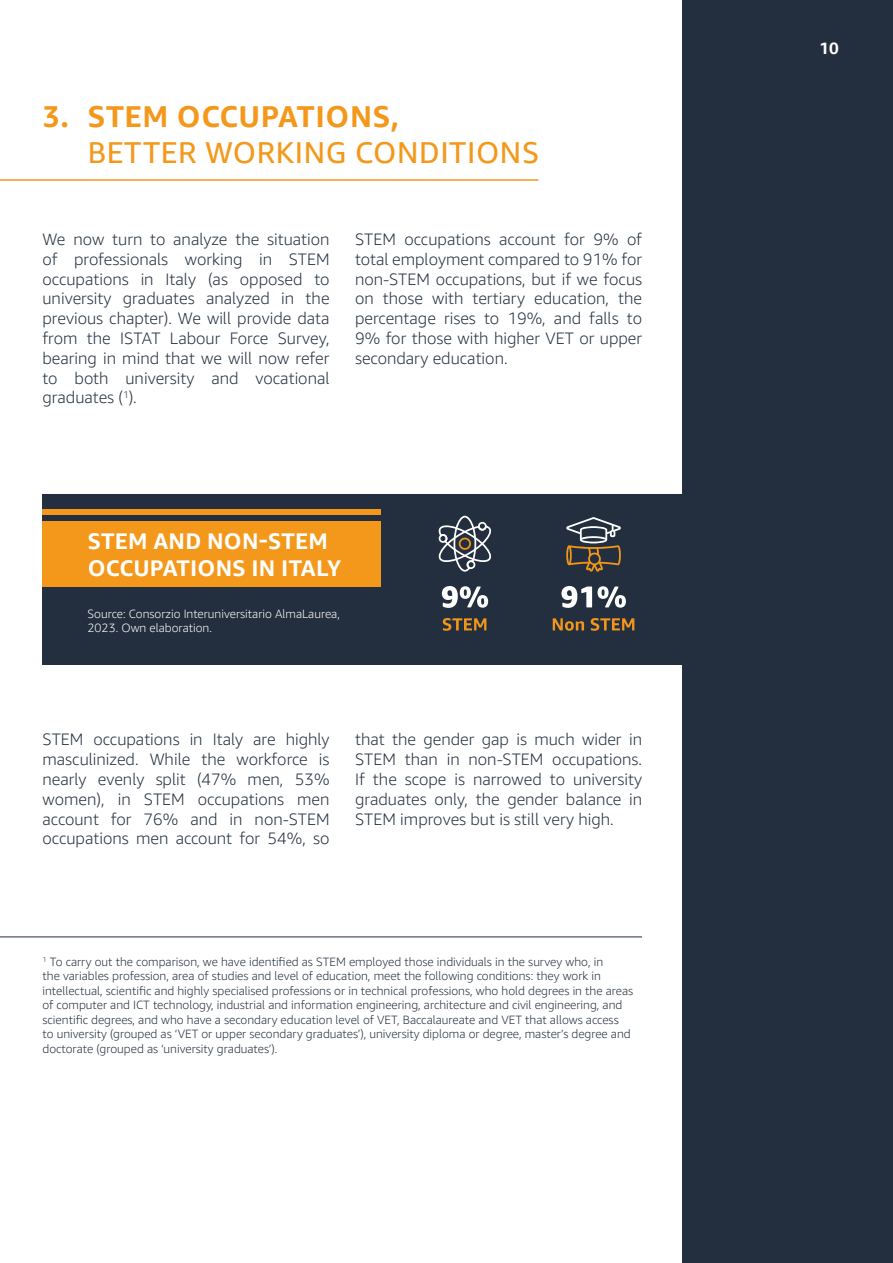
<style>
.page{position:relative;width:893px;height:1263px;background:#fff}
.page>*{position:absolute;margin:0;border:0;box-sizing:border-box;transform-origin:0 0}
.t1{font:30px/36px "Amazon Ember";letter-spacing:.02em;color:#f4981b}
.t2{font:700 30px "Amazon Ember";color:#f4981b}
.t3{font:700 22.5px/27px "Amazon Ember";letter-spacing:.01em;color:#fff}
.t4{font:300 16.5px/19.8px "Amazon Ember";color:#232f3e;text-align:justify}
.t5{font:700 16.5px "Amazon Ember Display";color:#fff}
.t6{font:300 12px/14.4px "Amazon Ember";color:#232f3e}
.t7{font:300 12px/14.4px "Amazon Ember";color:#fff}
.s1{font-weight:700}
</style>
<div class="page">
<div style="left:682px;top:0;width:211px;height:1263px;background:#232f3e"></div>
<hr style="left:0;top:179px;width:538px;height:2px;background:#f4981b">
<hr style="left:0;top:937px;width:642px;height:1px;background:#232f3e">
<div style="left:43px;top:494px;width:850px;height:170px;background:#232f3e"></div>
<div style="left:43px;top:521px;width:338px;height:66px;background:#f4981b"></div>
<div style="left:43px;top:509px;width:338px;height:6px;background:#f4981b"></div>
<svg style="left:443px;top:618px;width:43px;height:13px"></svg>
<svg style="left:553px;top:618px;width:31px;height:13px"></svg>
<svg style="left:591px;top:618px;width:43px;height:13px"></svg>
<svg style="left:442px;top:586px;width:46px;height:22px"></svg>
<svg style="left:561px;top:586px;width:65px;height:22px"></svg>
<svg style="left:438px;top:516px;width:53px;height:56px"></svg>
<svg style="left:566px;top:517px;width:55px;height:55px"></svg>
<p class="t2" style="left:43px;top:98px;width:28px">3.</p>
<p class="t1" style="left:88px;top:99px;width:453px"><span class="s1">STEM OCCUPATIONS,<br></span>BETTER WORKING CONDITIONS</p>
<p class="t4" style="left:43px;top:229px;width:289px">We now turn to analyze the situation of professionals working in STEM occupations in Italy (as opposed to university graduates analyzed in the previous chapter). We will provide data from the ISTAT Labour Force Survey, bearing in mind that we will now refer to both university and vocational graduates (<sup>1</sup>).</p>
<p class="t4" style="left:355px;top:229px;width:289px">STEM occupations account for 9% of total employment compared to 91% for non-STEM occupations, but if we focus on those with tertiary education, the percentage rises to 19%, and falls to 9% for those with higher VET or upper secondary education.</p>
<p class="t3" style="left:88px;top:528px;width:255px">STEM AND NON-STEM<br>OCCUPATIONS IN ITALY</p>
<p class="t7" style="left:88px;top:606px;width:254px">Source: Consorzio Interuniversitario AlmaLaurea,<br>2023. Own elaboration.</p>
<p class="t4" style="left:43px;top:730px;width:289px">STEM occupations in Italy are highly masculinized. While the workforce is nearly evenly split (47% men, 53% women), in STEM occupations men account for 76% and in non-STEM occupations men account for 54%, so</p>
<p class="t4" style="left:355px;top:730px;width:289px">that the gender gap is much wider in STEM than in non-STEM occupations.<br>If the scope is narrowed to university graduates only, the gender balance in STEM improves but is still very high.</p>
<p class="t6" style="left:43px;top:955px;width:592px"><sup>1</sup> To carry out the comparison, we have identified as STEM employed those individuals in the survey who, in<br>the variables profession, area of studies and level of education, meet the following conditions: they work in intellectual, scientific and highly specialised professions or in technical professions, who hold degrees in the areas of computer and ICT technology, industrial and information engineering, architecture and civil engineering, and scientific degrees, and who have a secondary education level of VET, Baccalaureate and VET that allows access<br>to university (grouped as ‘VET or upper secondary graduates’), university diploma or degree, master’s degree and doctorate (grouped as ‘university graduates’).</p>
<p class="t5" style="left:820px;top:38px;width:21px">10</p>
</div>
